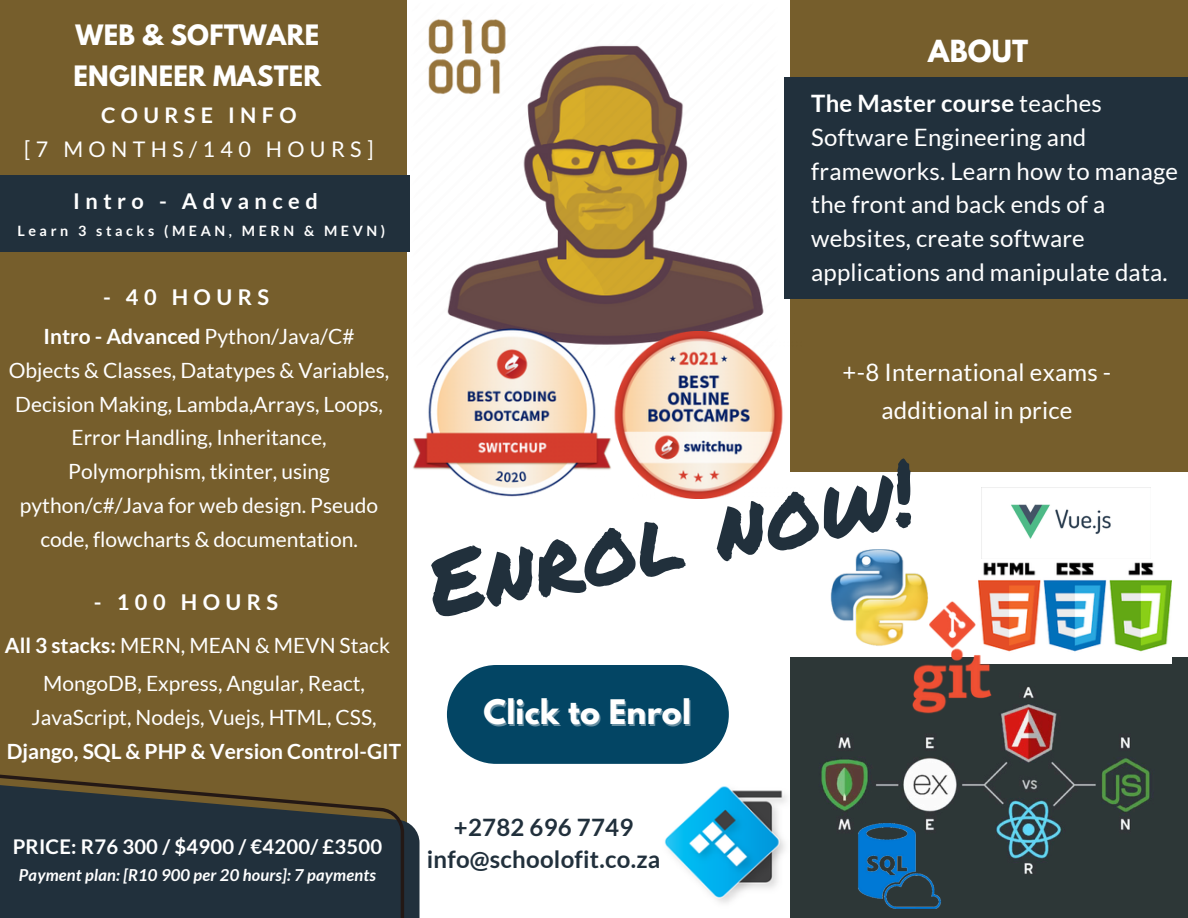
<style>
.page{position:relative;width:1188px;height:918px;background:#fff}
.page>*{position:absolute;margin:0;border:0;box-sizing:border-box;transform-origin:0 0}
.t1{font:89.1px "Permanent Marker";color:#21303c}
.t2{font:700 30px "League Spartan";letter-spacing:.01em;color:#fff}
.t3{font:700 27px "League Spartan";letter-spacing:.01em;color:#fff}
.t4{font:700 24.9px/40.5px "League Spartan";letter-spacing:.01em;color:#fff}
.t5{font:24px/33.8px "Lato";letter-spacing:.01em;color:#fff;text-align:center}
.t6{font:700 24px/32.7px "Lato";letter-spacing:.01em;color:#21303c;text-align:center}
.t7{font:700 21.75px "Lato";letter-spacing:.25em;color:#fff}
.t8{font:21.45px "Lato";letter-spacing:.25em;color:#fff}
.t9{font:700 21.45px "Lato";letter-spacing:.25em;color:#fff}
.t10{font:21px/33.8px "Lato";color:#fff;text-align:center}
.t11{font:700 21px "Lato";color:#fff}
.t12{font:700 20.25px "Lato";letter-spacing:.01em;color:#fff}
.t13{font:italic 700 16.5px "Lato";letter-spacing:.01em;color:#fff}
.t14{font:700 14.25px "Lato";letter-spacing:.25em;color:#fff}
.s1{font-weight:400}
.s2{font-weight:700}
</style>
<div class="page">
<div style="left:0;top:0;width:406px;height:918px;background:#765e2c"></div>
<svg style="left:404px;top:782px;width:16px;height:136px;fill:#21303c"></svg>
<svg style="left:0;top:774px;width:404px;height:144px;fill:#21303c"></svg>
<img style="left:664px;top:786px;width:123px;height:117px">
<img style="left:428px;top:19px;width:336px;height:313px">
<div style="left:0;top:175px;width:410px;height:77px;background:#21303c"></div>
<div style="left:790px;top:0;width:398px;height:472px;background:#765e2c"></div>
<div style="left:784px;top:77px;width:404px;height:222px;background:#21303c"></div>
<img style="left:406px;top:328px;width:212px;height:170px">
<img style="left:594px;top:332px;width:189px;height:166px">
<div style="left:447px;top:665px;width:282px;height:99px;background:#034564;border-radius:49px"></div>
<img style="left:819px;top:549px;width:109px;height:109px">
<img style="left:790px;top:658px;width:398px;height:260px">
<img style="left:978px;top:550px;width:194px;height:114px">
<img style="left:892px;top:598px;width:119px;height:119px">
<img style="left:857px;top:823px;width:85px;height:86px">
<img style="left:982px;top:487px;width:168px;height:71px">
<h4 class="t4" style="left:74px;top:18px;width:249px">WEB &amp; SOFTWARE<br>ENGINEER MASTER</h4>
<p class="t9" style="left:101px;top:101px;width:197px">COURSE INFO</p>
<h4 class="t8" style="left:24px;top:136px;width:351px">[7 MONTHS/140 HOURS]</h4>
<p class="t7" style="left:73px;top:187px;width:246px">Intro - Advanced</p>
<p class="t14" style="left:18px;top:222px;width:369px">Learn 3 stacks (MEAN, MERN &amp; MEVN)</p>
<p class="t7" style="left:103px;top:284px;width:168px">- 40 HOURS</p>
<h6 class="t11" style="left:44px;top:323px;width:312px">Intro - Advanced <span class="s1">Python/Java/C#</span></h6>
<h6 class="t10" style="left:9px;top:353px;width:382px">Objects &amp; Classes, Datatypes &amp; Variables, Decision Making, Lambda,Arrays, Loops, Error Handling, Inheritance, Polymorphism, tkinter, using python/c#/Java for web design. Pseudo code, flowcharts &amp; documentation.</h6>
<h6 class="t7" style="left:94px;top:589px;width:186px">- 100 HOURS</h6>
<h3 class="t10" style="left:5px;top:628px;width:387px"><span class="s2">All 3 stacks:</span> MERN, MEAN &amp; MEVN Stack</h3>
<h3 class="t10" style="left:7px;top:666px;width:396px">MongoDB, Express, Angular, React,<br>JavaScript, Nodejs, Vuejs, HTML, CSS,<br><span class="s2">Django, SQL &amp; PHP &amp; Version Control-GIT</span></h3>
<p class="t12" style="left:13px;top:834px;width:371px">PRICE: R76 300 / $4900 / €4200/ £3500</p>
<p class="t13" style="left:19px;top:865px;width:358px">Payment plan: [R10 900 per 20 hours]: 7 payments</p>
<p class="t3" style="left:928px;top:37px;width:102px">ABOUT</p>
<p class="t3" style="left:930px;top:51px;width:102px">ABOUT</p>
<p class="t5" style="left:811px;top:86px;width:369px;text-align:left"><span class="s2">The Master course</span> teaches<br>Software Engineering and frameworks. Learn how to manage the front and back ends of a websites, create software applications and manipulate data.</p>
<p class="t5" style="left:843px;top:352px;width:270px;line-height:38.2px">+-8 International exams - additional in price</p>
<p class="t1" style="left:416px;top:521px;width:495px;rotate:-11deg">Enrol now!</p>
<p class="t2" style="left:484px;top:697px;width:209px">Click to Enrol</p>
<p class="t6" style="left:427px;top:810px;width:235px">+2782 696 7749 info@schoolofit.co.za</p>
</div>
